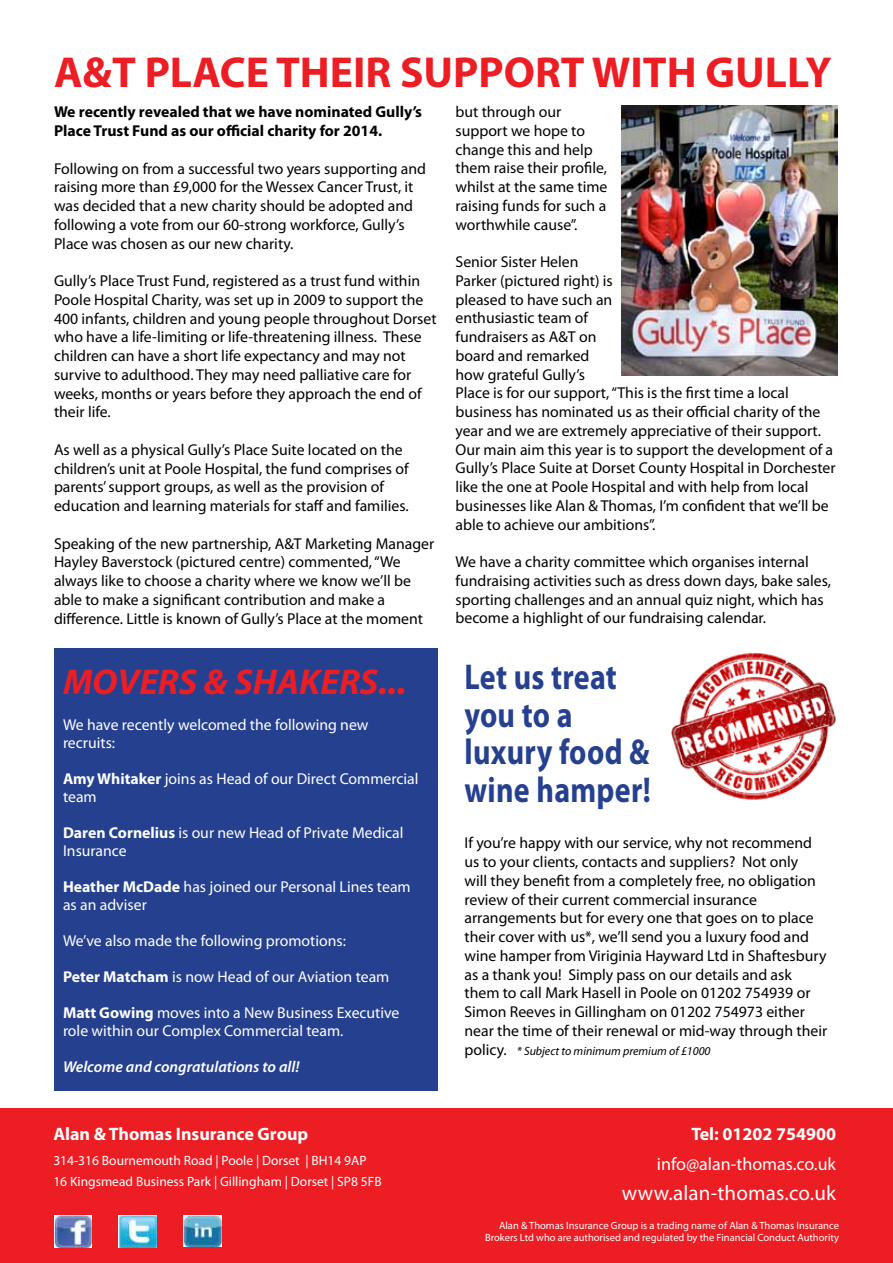
<style>
.page{position:relative;width:893px;height:1263px;background:#fff}
.page>*{position:absolute;margin:0;border:0;box-sizing:border-box;transform-origin:0 0}
.t1{font:700 43.5px "Myriad Pro";color:#ed1d24}
.t2{font:700 36px/37.5px "Myriad Pro";letter-spacing:.01em;color:#25408f;scale:.83 1}
.t3{font:italic 700 36px "Myriad Pro";color:#ed1d24}
.t4{font:21px "Myriad Pro";letter-spacing:.01em;color:#fff}
.t5{font:700 18px "Myriad Pro";color:#fff}
.t6{font:18px "Myriad Pro";color:#fff}
.t7{font:15.75px/18.8px "Myriad Pro";color:#000}
.t8{font:15.75px/18px "Myriad Pro";color:#fff}
.t9{font:700 15.75px/18.8px "Myriad Pro";color:#000}
.t10{font:italic 600 15.75px "Myriad Pro";color:#fff}
.t11{font:13.5px/21px "Myriad Pro";color:#fff}
.t12{font:italic 12px "Myriad Pro";color:#000}
.t13{font:10.5px/12px "Myriad Pro";color:#fff;text-align:right}
.s1{font-weight:700}
.s2{font-style:normal;font-size:15.75px}
</style>
<div class="page">
<div style="left:0;top:1108px;width:893px;height:155px;background:#ed1d24"></div>
<div style="left:54px;top:648px;width:383px;height:443px;background:#25408f"></div>
<img style="left:54px;top:1215px;width:38px;height:32px">
<img style="left:119px;top:1215px;width:38px;height:32px">
<img style="left:184px;top:1215px;width:37px;height:32px">
<img style="left:671px;top:653px;width:165px;height:147px">
<img style="left:621px;top:106px;width:217px;height:270px">
<h1 class="t1" style="left:54px;top:44px;width:779px">A&amp;T PLACE THEIR SUPPORT WITH GULLY</h1>
<p class="t9" style="left:54px;top:102px;width:370px">We recently revealed that we have nominated Gully’s<br>Place Trust Fund as our official charity for 2014.</p>
<p class="t7" style="left:54px;top:159px;width:374px">Following on from a successful two years supporting and raising more than £9,000 for the Wessex Cancer Trust, it was decided that a new charity should be adopted and following a vote from our 60-strong workforce, Gully’s Place was chosen as our new charity.</p>
<p class="t7" style="left:54px;top:271px;width:384px">Gully’s Place Trust Fund, registered as a trust fund within Poole Hospital Charity, was set up in 2009 to support the 400 infants, children and young people throughout Dorset who have a life-limiting or life-threatening illness. These children can have a short life expectancy and may not survive to adulthood. They may need palliative care for weeks, months or years before they approach the end of their life.</p>
<p class="t7" style="left:54px;top:440px;width:356px">As well as a physical Gully’s Place Suite located on the children’s unit at Poole Hospital, the fund comprises of parents’ support groups, as well as the provision of education and learning materials for staff and families.</p>
<p class="t7" style="left:54px;top:534px;width:382px">Speaking of the new partnership, A&amp;T Marketing Manager Hayley Baverstock (pictured centre) commented, “We always like to choose a charity where we know we’ll be able to make a significant contribution and make a difference. Little is known of Gully’s Place at the moment</p>
<h2 class="t3" style="left:63px;top:658px;width:345px">MOVERS &amp; SHAKERS...</h2>
<p class="t8" style="left:63px;top:715px;width:307px">We have recently welcomed the following new recruits:</p>
<p class="t8" style="left:63px;top:769px;width:357px"><span class="s1">Amy Whitaker</span> joins as Head of our Direct Commercial team</p>
<p class="t8" style="left:63px;top:823px;width:342px"><span class="s1">Daren Cornelius</span> is our new Head of Private Medical<br>Insurance</p>
<p class="t8" style="left:63px;top:877px;width:349px"><span class="s1">Heather McDade</span> has joined our Personal Lines team as an adviser</p>
<p class="t8" style="left:63px;top:931px;width:284px">We’ve also made the following promotions:</p>
<p class="t8" style="left:63px;top:967px;width:328px"><span class="s1">Peter Matcham</span> is now Head of our Aviation team</p>
<p class="t8" style="left:63px;top:1003px;width:338px"><span class="s1">Matt Gowing</span> moves into a New Business Executive role within our Complex Commercial team.</p>
<p class="t10" style="left:63px;top:1056px;width:238px">Welcome and congratulations to all!</p>
<p class="t7" style="left:455px;top:102px;width:153px">but through our support we hope to change this and help them raise their profile, whilst at the same time raising funds for such a worthwhile cause”.</p>
<p class="t7" style="left:455px;top:252px;width:382px">Senior Sister Helen<br>Parker (pictured right) is<br>pleased to have such an<br>enthusiastic team of<br>fundraisers as A&amp;T on<br>board and remarked<br>how grateful Gully’s<br>Place is for our support, “This is the first time a local business has nominated us as their official charity of the year and we are extremely appreciative of their support.<br>Our main aim this year is to support the development of a Gully’s Place Suite at Dorset County Hospital in Dorchester like the one at Poole Hospital and with help from local businesses like Alan &amp; Thomas, I’m confident that we’ll be able to achieve our ambitions”.</p>
<p class="t7" style="left:455px;top:552px;width:377px">We have a charity committee which organises internal fundraising activities such as dress down days, bake sales, sporting challenges and an annual quiz night, which has become a highlight of our fundraising calendar.</p>
<h2 class="t2" style="left:464px;top:657px;width:226px">Let us treat you to a luxury food &amp; wine hamper!</h2>
<p class="t7" style="left:464px;top:833px;width:364px">If you’re happy with our service, why not recommend us to your clients, contacts and suppliers? Not only<br>will they benefit from a completely free, no obligation review of their current commercial insurance arrangements but for every one that goes on to place their cover with us*, we’ll send you a luxury food and wine hamper from Viriginia Hayward Ltd in Shaftesbury as a thank you! Simply pass on our details and ask them to call Mark Hasell in Poole on 01202 754939 or Simon Reeves in Gillingham on 01202 754973 either near the time of their renewal or mid-way through their</p>
<p class="t12" style="left:464px;top:1043px;width:248px"><span class="s2">policy.</span> * Subject to minimum premium of £1000</p>
<p class="t5" style="left:53px;top:1122px;width:256px">Alan &amp; Thomas Insurance Group</p>
<p class="t11" style="left:53px;top:1150px;width:330px">314-316 Bournemouth Road | Poole | Dorset | BH14 9AP<br>16 Kingsmead Business Park | Gillingham | Dorset | SP8 5FB</p>
<p class="t5" style="left:691px;top:1122px;width:146px">Tel: 01202 754900</p>
<p class="t6" style="left:657px;top:1152px;width:181px">info@alan-thomas.co.uk</p>
<h3 class="t4" style="left:622px;top:1179px;width:216px">www.alan-thomas.co.uk</h3>
<p class="t13" style="left:485px;top:1219px;width:355px">Alan &amp; Thomas Insurance Group is a trading name of Alan &amp; Thomas Insurance<br>Brokers Ltd who are authorised and regulated by the Financial Conduct Authority</p>
</div>
